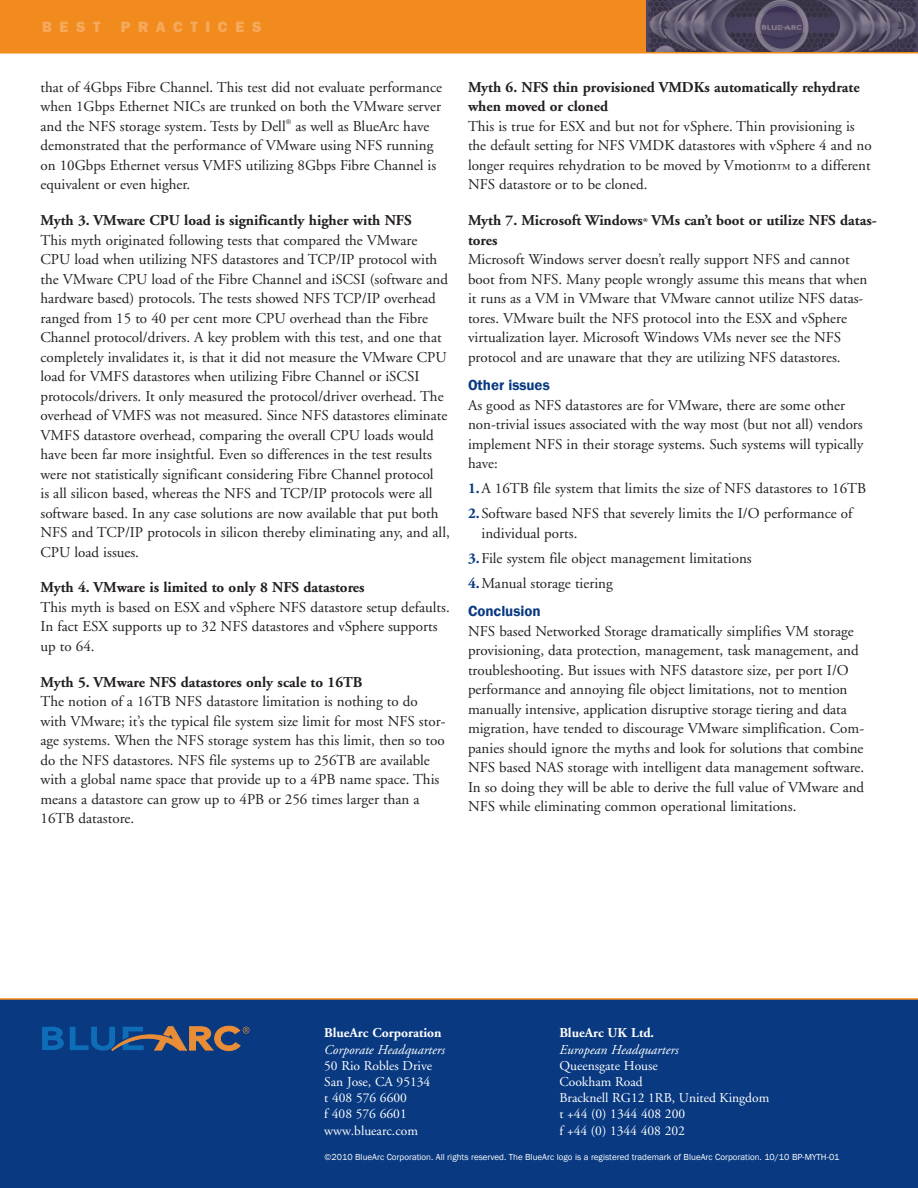
<style>
.page{position:relative;width:918px;height:1188px;background:#fff}
.page>*{position:absolute;margin:0;border:0;box-sizing:border-box;transform-origin:0 0}
.BlueArc_Body{font:15px/19.5px "Adobe Garamond";color:#231f20}
.BlueArc_Subheadline{font:700 15px/19.5px "Adobe Garamond";color:#231f20}
.BlueArc_Body-Bullets{font:15px/19.5px "Adobe Garamond";color:#231f20}
.BlueArc_Subheadline-2{font:600 15px "Franklin Gothic";color:#083981}
.t1{font:800 15px "Franklin Gothic";letter-spacing:.5em;color:#f6a95d}
.t2{font:13.5px/16.2px "Adobe Garamond";color:#fff}
.t3{font:italic 13.5px "Adobe Garamond";color:#fff}
.t4{font:700 13.5px "Adobe Garamond";color:#fff}
.t5{font:9px "Franklin Gothic";color:#fff}
.BlueArc_Body-2{font:7.05px "Adobe Garamond";color:#231f20}
.BlueArc_Subheadline-3{font:700 6px "Adobe Garamond";color:#231f20}
.s1{font-weight:700;color:#083981}
</style>
<div class="page">
<div style="left:0;top:999px;width:918px;height:189px;background:#083981"></div>
<svg style="left:42px;top:1027px;width:22px;height:23px"></svg>
<svg style="left:70px;top:1026px;width:180px;height:26px"></svg>
<hr style="left:0;top:998px;width:918px;height:2px;background:#f28b1d">
<div style="left:0;top:0;width:918px;height:53px;background:#f28b1d"></div>
<img style="left:647px;top:0;width:271px;height:52px">
<hr style="left:0;top:52px;width:918px;height:2px;background:#f28b1d">
<p class="t1" style="left:42px;top:18px;width:60px">BEST</p>
<p class="t1" style="left:121px;top:18px;width:142px">PRACTICES</p>
<p class="BlueArc_Body" style="left:40px;top:78px;width:403px;text-align:justify">that of 4Gbps Fibre Channel. This test did not evaluate performance when 1Gbps Ethernet NICs are trunked on both the VMware server and the NFS storage system. Tests by Dell</p>
<p class="BlueArc_Body-2" style="left:286px;top:118px;width:7px">®</p>
<p class="BlueArc_Body" style="left:40px;top:117px;width:397px;text-indent:255px">as well as BlueArc have demonstrated that the performance of VMware using NFS running on 10Gbps Ethernet versus VMFS utilizing 8Gbps Fibre Channel is equivalent or even higher.</p>
<p class="BlueArc_Subheadline" style="left:40px;top:211px;width:373px">Myth 3. VMware CPU load is significantly higher with NFS</p>
<p class="BlueArc_Body" style="left:40px;top:231px;width:411px">This myth originated following tests that compared the VMware CPU load when utilizing NFS datastores and TCP/IP protocol with the VMware CPU load of the Fibre Channel and iSCSI (software and hardware based) protocols. The tests showed NFS TCP/IP overhead ranged from 15 to 40 per cent more CPU overhead than the Fibre Channel protocol/drivers. A key problem with this test, and one that completely invalidates it, is that it did not measure the VMware CPU load for VMFS datastores when utilizing Fibre Channel or iSCSI protocols/drivers. It only measured the protocol/driver overhead. The overhead of VMFS was not measured. Since NFS datastores eliminate VMFS datastore overhead, comparing the overall CPU loads would have been far more insightful. Even so differences in the test results were not statistically significant considering Fibre Channel protocol<br>is all silicon based, whereas the NFS and TCP/IP protocols were all software based. In any case solutions are now available that put both NFS and TCP/IP protocols in silicon thereby eliminating any, and all, CPU load issues.</p>
<p class="BlueArc_Subheadline" style="left:40px;top:578px;width:326px">Myth 4. VMware is limited to only 8 NFS datastores</p>
<p class="BlueArc_Body" style="left:40px;top:598px;width:411px">This myth is based on ESX and vSphere NFS datastore setup defaults.<br>In fact ESX supports up to 32 NFS datastores and vSphere supports up to 64.</p>
<p class="BlueArc_Subheadline" style="left:40px;top:672px;width:323px">Myth 5. VMware NFS datastores only scale to 16TB</p>
<p class="BlueArc_Body" style="left:40px;top:692px;width:407px">The notion of a 16TB NFS datastore limitation is nothing to do with VMware; it’s the typical file system size limit for most NFS stor&shy;age systems. When the NFS storage system has this limit, then so too do the NFS datastores. NFS file systems up to 256TB are available with a global name space that provide up to a 4PB name space. This means a datastore can grow up to 4PB or 256 times larger than a 16TB datastore.</p>
<p class="BlueArc_Subheadline" style="left:468px;top:78px;width:393px">Myth 6. NFS thin provisioned VMDKs automatically rehydrate when moved or cloned</p>
<p class="BlueArc_Body" style="left:468px;top:117px;width:405px">This is true for ESX and but not for vSphere. Thin provisioning is the default setting for NFS VMDK datastores with vSphere 4 and no longer requires rehydration to be moved by Vmotion<sub>™</sub> to a different NFS datastore or to be cloned.</p>
<p class="BlueArc_Subheadline" style="left:468px;top:211px;width:177px">Myth 7. Microsoft Windows</p>
<p class="BlueArc_Subheadline-3" style="left:643px;top:217px;width:6px">®</p>
<p class="BlueArc_Subheadline" style="left:651px;top:211px;width:227px">VMs can’t boot or utilize NFS datas-</p>
<p class="BlueArc_Subheadline" style="left:468px;top:230px;width:31px">tores</p>
<p class="BlueArc_Body" style="left:468px;top:250px;width:401px">Microsoft Windows server doesn’t really support NFS and cannot boot from NFS. Many people wrongly assume this means that when it runs as a VM in VMware that VMware cannot utilize NFS datas&shy;tores. VMware built the NFS protocol into the ESX and vSphere virtualization layer. Microsoft Windows VMs never see the NFS protocol and are unaware that they are utilizing NFS datastores.</p>
<p class="BlueArc_Subheadline-2" style="left:468px;top:376px;width:83px">Other issues</p>
<p class="BlueArc_Body" style="left:468px;top:396px;width:397px">As good as NFS datastores are for VMware, there are some other non-trivial issues associated with the way most (but not all) vendors implement NFS in their storage systems. Such systems will typically have:</p>
<p class="BlueArc_Body-Bullets" style="left:468px;top:479px;width:400px"><span class="s1">1.</span>A 16TB file system that limits the size of NFS datastores to 16TB</p>
<p class="BlueArc_Body-Bullets" style="left:482px;top:504px;width:372px;text-indent:-14px"><span class="s1">2.</span>Software based NFS that severely limits the I/O performance of individual ports.</p>
<p class="BlueArc_Body-Bullets" style="left:468px;top:549px;width:285px"><span class="s1">3.</span>File system file object management limitations</p>
<p class="BlueArc_Body-Bullets" style="left:468px;top:573px;width:146px"><span class="s1">4.</span>Manual storage tiering</p>
<p class="BlueArc_Subheadline-2" style="left:468px;top:602px;width:74px">Conclusion</p>
<p class="BlueArc_Body" style="left:468px;top:622px;width:398px">NFS based Networked Storage dramatically simplifies VM storage provisioning, data protection, management, task management, and troubleshooting. But issues with NFS datastore size, per port I/O performance and annoying file object limitations, not to mention manually intensive, application disruptive storage tiering and data migration, have tended to discourage VMware simplification. Com&shy;panies should ignore the myths and look for solutions that combine NFS based NAS storage with intelligent data management software.<br>In so doing they will be able to derive the full value of VMware and NFS while eliminating common operational limitations.</p>
<p class="t4" style="left:324px;top:1026px;width:119px">BlueArc Corporation</p>
<p class="t3" style="left:324px;top:1042px;width:122px">Corporate Headquarters</p>
<p class="t2" style="left:324px;top:1058px;width:110px">50 Rio Robles Drive</p>
<p class="t2" style="left:324px;top:1074px;width:108px">San Jose, CA 95134</p>
<p class="t2" style="left:324px;top:1090px;width:84px">t 408 576 6600</p>
<p class="t2" style="left:324px;top:1106px;width:95px">f 408 576 6601 www.bluearc.com</p>
<p class="t4" style="left:559px;top:1026px;width:96px">BlueArc UK Ltd.</p>
<p class="t3" style="left:559px;top:1042px;width:121px">European Headquarters</p>
<p class="t2" style="left:559px;top:1058px;width:100px">Queensgate House</p>
<p class="t2" style="left:559px;top:1074px;width:85px">Cookham Road</p>
<p class="t2" style="left:559px;top:1090px;width:211px">Bracknell RG12 1RB, United Kingdom</p>
<p class="t2" style="left:559px;top:1106px;width:127px">t +44 (0) 1344 408 200</p>
<p class="t2" style="left:559px;top:1123px;width:127px">f +44 (0) 1344 408 202</p>
<p class="t5" style="left:325px;top:1152px;width:516px">©2010 BlueArc Corporation. All rights reserved. The BlueArc logo is a registered trademark of BlueArc Corporation. 10/10 BP-MYTH-01</p>
</div>
